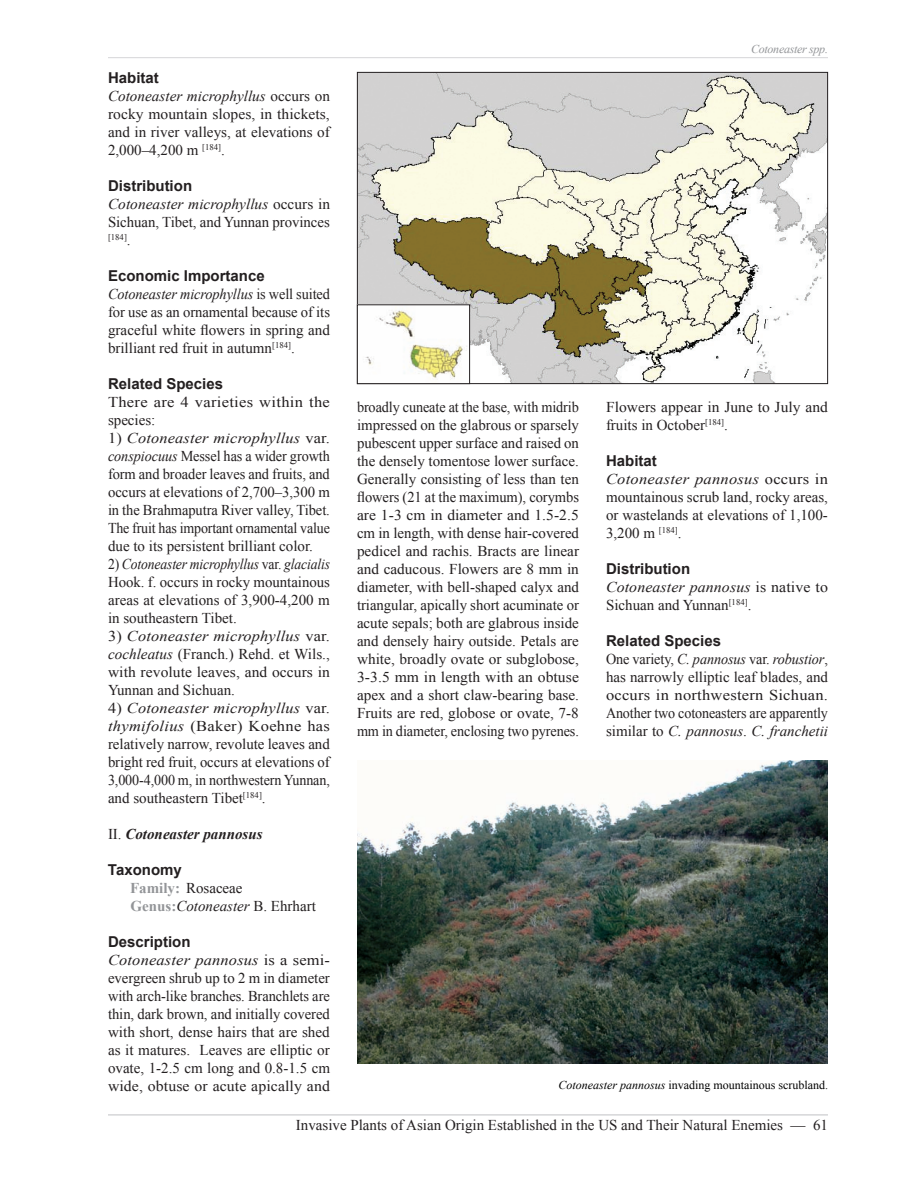
<style>
.page{position:relative;width:900px;height:1188px;background:#fff}
.page>*{position:absolute;margin:0;border:0;box-sizing:border-box;transform-origin:0 0}
.t1{font:15px/18px "Times New Roman";color:#231f20;text-align:justify;scale:.95 1}
.t2{font:15px/18px "Times New Roman";color:#231f20;text-align:justify;scale:1.09 1}
.t3{font:15px/18px "Times New Roman";color:#231f20;text-align:justify;scale:1.1 1}
.t4{font:15px/18px "Times New Roman";color:#231f20}
.t5{font:15px/18px "Times New Roman";color:#231f20;text-align:justify;scale:.91 1}
.t6{font:700 15px "Arial";color:#231f20}
.t7{font:15px/18px "Times New Roman";color:#231f20;scale:1.06 1}
.t8{font:15px/18px "Times New Roman";letter-spacing:.02em;color:#231f20;scale:1.1 1}
.t9{font:italic 700 15px "Times New Roman";color:#231f20}
.t10{font:12px "Times New Roman";color:#000}
.t11{font:italic 12px "Times New Roman";letter-spacing:-.025em;color:#939598}
.t12{font:8.7px "Times New Roman";color:#231f20}
.s1{font-style:italic}
.s2{font-size:15px}
.s3{font-weight:400;font-style:normal}
.s4{font-weight:700;color:#939598}
</style>
<div class="page">
<hr style="left:108px;top:57px;width:720px;height:1px;background:#d5d6d8">
<hr style="left:108px;top:1114px;width:720px;height:2px;background:#d5d6d8">
<img style="left:357px;top:760px;width:471px;height:303px">
<img style="left:359px;top:74px;width:467px;height:308px">
<img style="left:359px;top:306px;width:109px;height:76px">
<div style="left:357px;top:304px;width:113px;height:80px;border:1px solid #231f20"></div>
<p class="t6" style="left:108px;top:67px;width:52px">Habitat</p>
<p class="t4" style="left:108px;top:87px;width:223px;text-align:justify"><span class="s1">Cotoneaster microphyllus</span> occurs on rocky mountain slopes, in thickets, and in river valleys, at elevations of 2,000–4,200 m <sup>[184]</sup>.</p>
<p class="t6" style="left:108px;top:175px;width:86px">Distribution</p>
<p class="t4" style="left:108px;top:195px;width:224px"><span class="s1">Cotoneaster microphyllus</span> occurs in<br>Sichuan, Tibet, and Yunnan provinces</p>
<p class="t12" style="left:108px;top:231px;width:24px">[184]<span class="s2">.</span></p>
<p class="t6" style="left:108px;top:265px;width:158px">Economic Importance</p>
<p class="t1" style="left:108px;top:285px;width:235px"><span class="s1">Cotoneaster microphyllus</span> is well suited for use as an ornamental because of its graceful white flowers in spring and brilliant red fruit in autumn<sup>[184]</sup>.</p>
<p class="t6" style="left:108px;top:373px;width:117px">Related Species</p>
<p class="t8" style="left:108px;top:393px;width:203px">There are 4 varieties within the species:</p>
<p class="t2" style="left:108px;top:429px;width:205px">1) <span class="s1">Cotoneaster microphyllus</span> var. <span class="s1">conspiocuus</span> Messel has a wider growth form and broader leaves and fruits, and occurs at elevations of 2,700–3,300 m in the Brahmaputra River valley, Tibet.<br>The fruit has important ornamental value due to its persistent brilliant color.</p>
<p class="t5" style="left:108px;top:555px;width:245px">2) <span class="s1">Cotoneaster microphyllus</span> var. <span class="s1">glacialis </span>Hook. f. occurs in rocky mountainous areas at elevations of 3,900-4,200 m in southeastern Tibet.</p>
<p class="t2" style="left:108px;top:627px;width:205px">3) <span class="s1">Cotoneaster microphyllus</span> var. <span class="s1">cochleatus</span> (Franch.) Rehd. et Wils., with revolute leaves, and occurs in Yunnan and Sichuan.</p>
<p class="t2" style="left:108px;top:699px;width:205px">4) <span class="s1">Cotoneaster microphyllus</span> var. <span class="s1">thymifolius</span> (Baker) Koehne has relatively narrow, revolute leaves and bright red fruit, occurs at elevations of 3,000-4,000 m, in northwestern Yunnan, and southeastern Tibet<sup>[184]</sup>.</p>
<p class="t9" style="left:108px;top:823px;width:156px"><span class="s3">II.</span> Cotoneaster pannosus</p>
<p class="t6" style="left:108px;top:859px;width:75px">Taxonomy</p>
<p class="t4" style="left:130px;top:879px;width:187px"><span class="s4">Family:</span> Rosaceae<br><span class="s4">Genus:</span><span class="s1">Cotoneaster</span> B. Ehrhart</p>
<p class="t6" style="left:108px;top:931px;width:84px">Description</p>
<p class="t3" style="left:108px;top:951px;width:203px"><span class="s1">Cotoneaster pannosus</span> is a semi&shy;evergreen shrub up to 2 m in diameter with arch-like branches. Branchlets are thin, dark brown, and initially covered with short, dense hairs that are shed as it matures. Leaves are elliptic or ovate, 1-2.5 cm long and 0.8-1.5 cm wide, obtuse or acute apically and</p>
<p class="t11" style="left:751px;top:41px;width:78px">Cotoneaster spp.</p>
<p class="t1" style="left:357px;top:398px;width:235px">broadly cuneate at the base, with midrib impressed on the glabrous or sparsely pubescent upper surface and raised on the densely tomentose lower surface.<br>Generally consisting of less than ten flowers (21 at the maximum), corymbs are 1-3 cm in diameter and 1.5-2.5 cm in length, with dense hair-covered pedicel and rachis. Bracts are linear and caducous. Flowers are 8 mm in diameter, with bell-shaped calyx and triangular, apically short acuminate or acute sepals; both are glabrous inside and densely hairy outside. Petals are white, broadly ovate or subglobose, 3-3.5 mm in length with an obtuse apex and a short claw-bearing base.<br>Fruits are red, globose or ovate, 7-8 mm in diameter, enclosing two pyrenes.</p>
<p class="t4" style="left:606px;top:398px;width:223px">Flowers appear in June to July and fruits in October<sup>[184]</sup>.</p>
<p class="t6" style="left:606px;top:451px;width:52px">Habitat</p>
<p class="t3" style="left:606px;top:470px;width:203px"><span class="s1">Cotoneaster pannosus</span> occurs in mountainous scrub land, rocky areas, or wastelands at elevations of 1,100- 3,200 m <sup>[184]</sup>.</p>
<p class="t6" style="left:606px;top:559px;width:86px">Distribution</p>
<p class="t7" style="left:606px;top:578px;width:211px"><span class="s1">Cotoneaster pannosus</span> is native to<br>Sichuan and Yunnan<sup>[184]</sup>.</p>
<p class="t6" style="left:606px;top:631px;width:117px">Related Species</p>
<p class="t1" style="left:606px;top:650px;width:235px">One variety, <span class="s1">C. pannosus</span> var. <span class="s1">robustior</span>, has narrowly elliptic leaf blades, and occurs in northwestern Sichuan.<br>Another two cotoneasters are apparently similar to <span class="s1">C. pannosus</span>. <span class="s1">C. franchetii</span></p>
<p class="t10" style="left:558px;top:1077px;width:271px"><span class="s1">Cotoneaster pannosus</span> invading mountainous scrubland.</p>
<p class="t4" style="left:296px;top:1116px;width:534px">Invasive Plants of Asian Origin Established in the US and Their Natural Enemies — 61</p>
</div>
